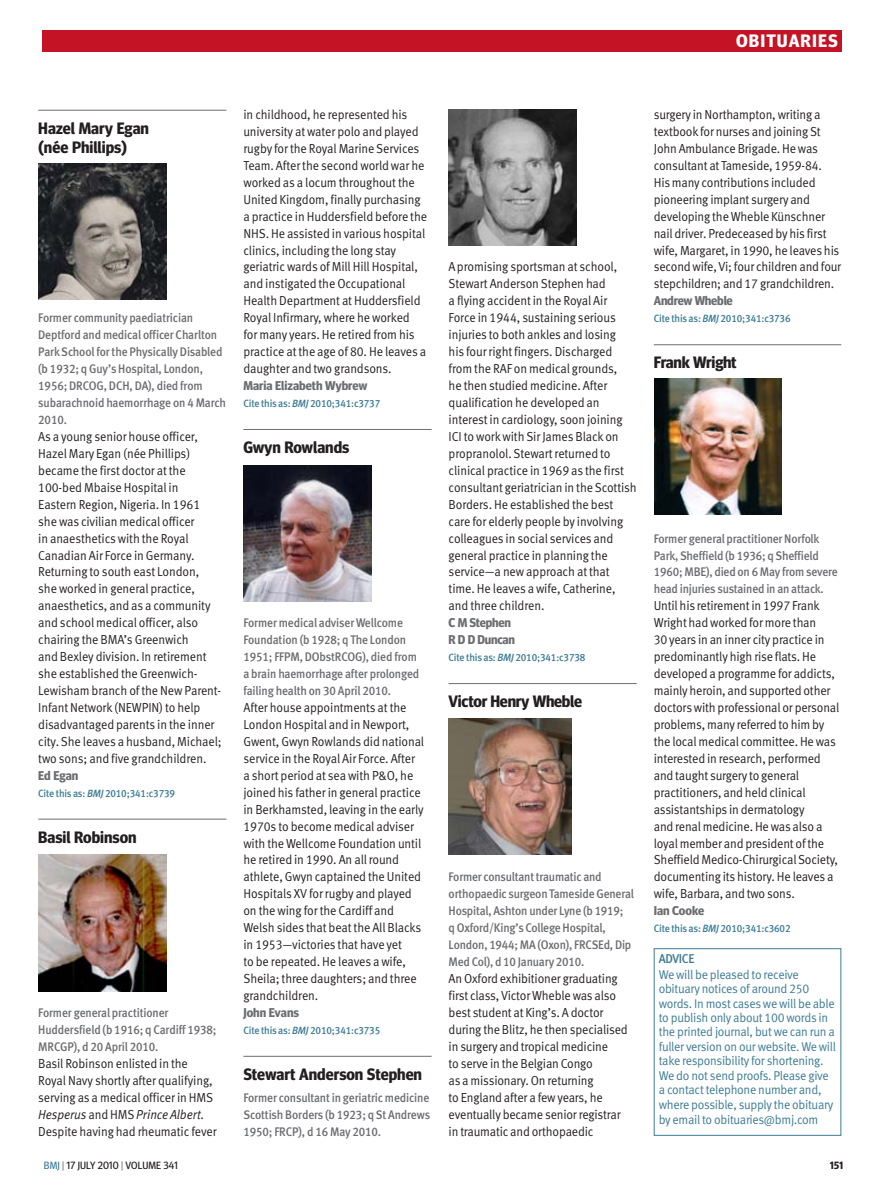
<style>
.page{position:relative;width:893px;height:1191px;background:#fff}
.page>*{position:absolute;margin:0;border:0;box-sizing:border-box;transform-origin:0 0}
.t1{font:700 18px "Meta Headline OT";letter-spacing:.06em;color:#fff}
.obit_head{font:700 16.5px/19.5px "Meta Headline OT";color:#231f20}
.obit_sans_text{font:13.05px/17px "Meta Pro Normal";letter-spacing:-.015em;color:#231f20;scale:.93 1}
.author_biog{font:12.75px/14.5px "Meta Pro Normal";letter-spacing:-.025em;color:#3c7b93;scale:.95 1}
.author_biog-2{font:700 12.75px/17px "Meta Headline OT";letter-spacing:-.01em;color:#6c6d70}
.obit_biog{font:12.45px/17px "Meta Medium LF";letter-spacing:-.015em;color:#6c6d70;scale:.93 1}
.Citeline{font:10.5px "Meta Medium LF";letter-spacing:-.015em;color:#3c7b93;scale:.95 1}
.t2{font:10.5px "Meta Headline OT";letter-spacing:.01em;color:#231f20}
.t3{font:700 10.5px "Meta Headline OT";color:#231f20}
.s1{font-style:italic}
.s2{font-family:"Meta Medium LF"}
.s3{color:#3c7b93}
.s4{font-weight:300}
</style>
<div class="page">
<hr style="left:38px;top:110px;width:188px;height:1px;background:#6c6d70">
<hr style="left:38px;top:819px;width:188px;height:1px;background:#6c6d70">
<hr style="left:243px;top:429px;width:189px;height:1px;background:#6c6d70">
<hr style="left:243px;top:1056px;width:189px;height:1px;background:#6c6d70">
<hr style="left:449px;top:683px;width:188px;height:1px;background:#6c6d70">
<hr style="left:654px;top:344px;width:187px;height:1px;background:#6c6d70">
<img style="left:655px;top:378px;width:126px;height:136px">
<img style="left:244px;top:466px;width:128px;height:136px">
<img style="left:39px;top:855px;width:127px;height:136px">
<img style="left:39px;top:164px;width:127px;height:136px">
<img style="left:449px;top:109px;width:127px;height:137px">
<img style="left:449px;top:719px;width:123px;height:136px">
<div style="left:43px;top:30px;width:799px;height:21px;background:#c41324"></div>
<p class="t1" style="left:736px;top:30px;width:103px">OBITUARIES</p>
<p class="obit_head" style="left:38px;top:118px;width:112px">Hazel Mary Egan (née Phillips)</p>
<p class="obit_biog" style="left:38px;top:309px;width:203px">Former community paediatrician<br>Deptford and medical officer Charlton<br>Park School for the Physically Disabled (b 1932; q Guy’s Hospital, London,<br>1956; DRCOG, DCH, DA), died from subarachnoid haemorrhage on 4 March<br>2010.</p>
<p class="obit_sans_text" style="left:38px;top:427px;width:199px">As a young senior house officer,<br>Hazel Mary Egan (née Phillips) became the first doctor at the<br>100-bed Mbaise Hospital in<br>Eastern Region, Nigeria. In 1961 she was civilian medical officer<br>in anaesthetics with the Royal<br>Canadian Air Force in Germany.<br>Returning to south east London,<br>she worked in general practice, anaesthetics, and as a community and school medical officer, also chairing the BMA’s Greenwich<br>and Bexley division. In retirement she established the Greenwich-<br>Lewisham branch of the New Parent-<br>Infant Network (NEWPIN) to help disadvantaged parents in the inner city. She leaves a husband, Michael; two sons; and five grandchildren.</p>
<p class="author_biog-2" style="left:38px;top:766px;width:42px">Ed Egan</p>
<p class="Citeline" style="left:38px;top:787px;width:146px">Cite this as: <span class="s1">BMJ</span> 2010;341:c3739</p>
<p class="obit_head" style="left:38px;top:827px;width:100px">Basil Robinson</p>
<p class="obit_biog" style="left:38px;top:1004px;width:193px">Former general practitioner<br>Huddersfield (b 1916; q Cardiff 1938;<br>MRCGP), d 20 April 2010.</p>
<p class="obit_sans_text" style="left:38px;top:1054px;width:193px">Basil Robinson enlisted in the Royal Navy shortly after qualifying, serving as a medical officer in HMS <span class="s1">Hesperus</span> and HMS <span class="s1">Prince Albert</span>.<br>Despite having had rheumatic fever</p>
<p class="obit_sans_text" style="left:243px;top:105px;width:199px">in childhood, he represented his university at water polo and played rugby for the Royal Marine Services Team. After the second world war he worked as a locum throughout the United Kingdom, finally purchasing a practice in Huddersfield before the NHS. He assisted in various hospital clinics, including the long stay geriatric wards of Mill Hill Hospital, and instigated the Occupational Health Department at Huddersfield Royal Infirmary, where he worked<br>for many years. He retired from his practice at the age of 80. He leaves a daughter and two grandsons.</p>
<p class="author_biog-2" style="left:243px;top:377px;width:126px">Maria Elizabeth Wybrew</p>
<p class="Citeline" style="left:243px;top:397px;width:146px">Cite this as: <span class="s1">BMJ</span> 2010;341:c3737</p>
<p class="obit_head" style="left:243px;top:437px;width:107px">Gwyn Rowlands</p>
<p class="obit_biog" style="left:243px;top:614px;width:191px">Former medical adviser Wellcome Foundation (b 1928; q The London 1951; FFPM, DObstRCOG), died from a brain haemorrhage after prolonged failing health on 30 April 2010.</p>
<p class="obit_sans_text" style="left:243px;top:698px;width:196px">After house appointments at the<br>London Hospital and in Newport,<br>Gwent, Gwyn Rowlands did national service in the Royal Air Force. After a short period at sea with P&amp;O, he joined his father in general practice in Berkhamsted, leaving in the early<br>1970s to become medical adviser with the Wellcome Foundation until he retired in 1990. An all round athlete, Gwyn captained the United<br>Hospitals XV for rugby and played on the wing for the Cardiff and<br>Welsh sides that beat the All Blacks in 1953—victories that have yet<br>to be repeated. He leaves a wife,<br>Sheila; three daughters; and three grandchildren.</p>
<p class="author_biog-2" style="left:243px;top:1003px;width:57px">John Evans</p>
<p class="Citeline" style="left:243px;top:1024px;width:146px">Cite this as: <span class="s1">BMJ</span> 2010;341:c3735</p>
<p class="obit_head" style="left:243px;top:1064px;width:180px">Stewart Anderson Stephen</p>
<p class="obit_biog" style="left:243px;top:1088px;width:202px;text-align:justify">Former consultant in geriatric medicine Scottish Borders (b 1923; q St Andrews 1950; FRCP), d 16 May 2010.</p>
<p class="obit_sans_text" style="left:449px;top:258px;width:204px">Apromising sportsman at school, Stewart Anderson Stephen had<br>a flying accident in the Royal Air Force in 1944, sustaining serious injuries to both ankles and losing<br>his four right fingers. Discharged from the RAF on medical grounds,<br>he then studied medicine. After qualification he developed an interest in cardiology, soon joining ICI to work with Sir James Black on propranolol. Stewart returned to clinical practice in 1969 as the first consultant geriatrician in the Scottish Borders. He established the best care for elderly people by involving colleagues in social services and general practice in planning the service—a new approach at that time. He leaves a wife, Catherine, and three children.</p>
<p class="author_biog-2" style="left:449px;top:614px;width:68px">C M Stephen<br>R D D Duncan</p>
<p class="Citeline" style="left:449px;top:651px;width:146px">Cite this as: <span class="s1">BMJ</span> 2010;341:c3738</p>
<p class="obit_head" style="left:449px;top:691px;width:135px">Victor Henry Wheble</p>
<p class="obit_biog" style="left:449px;top:868px;width:201px">Former consultant traumatic and orthopaedic surgeon Tameside General Hospital, Ashton under Lyne (b 1919;<br>q Oxford/King’s College Hospital, London, 1944; MA (Oxon), FRCSEd, Dip Med Col), d 10 January 2010.</p>
<p class="obit_sans_text" style="left:449px;top:969px;width:194px">An Oxford exhibitioner graduating first class, Victor Wheble was also best student at King’s. A doctor during the Blitz, he then specialised in surgery and tropical medicine<br>to serve in the Belgian Congo<br>as a missionary. On returning<br>to England after a few years, he eventually became senior registrar in traumatic and orthopaedic</p>
<p class="obit_sans_text" style="left:654px;top:105px;width:203px">surgery in Northampton, writing a textbook for nurses and joining St John Ambulance Brigade. He was consultant at Tameside, 1959-84.<br>His many contributions included pioneering implant surgery and developing the Wheble Künschner nail driver. Predeceased by his first wife, Margaret, in 1990, he leaves his second wife, Vi; four children and four stepchildren; and 17 grandchildren.</p>
<p class="author_biog-2" style="left:654px;top:292px;width:80px">Andrew Wheble</p>
<p class="Citeline" style="left:654px;top:312px;width:146px">Cite this as: <span class="s1">BMJ</span> 2010;341:c3736</p>
<p class="obit_head" style="left:654px;top:352px;width:84px">Frank Wright</p>
<p class="obit_biog" style="left:654px;top:529px;width:199px">Former general practitioner Norfolk Park, Sheffield (b 1936; q Sheffield 1960; MBE), died on 6 May from severe head injuries sustained in an attack.</p>
<p class="obit_sans_text" style="left:654px;top:596px;width:201px">Until his retirement in 1997 Frank Wright had worked for more than<br>30 years in an inner city practice in predominantly high rise flats. He developed a programme for addicts, mainly heroin, and supported other doctors with professional or personal problems, many referred to him by the local medical committee. He was interested in research, performed and taught surgery to general practitioners, and held clinical assistantships in dermatology<br>and renal medicine. He was also a loyal member and president of the Sheffield Medico-Chirurgical Society, documenting its history. He leaves a wife, Barbara, and two sons.</p>
<p class="author_biog-2" style="left:654px;top:902px;width:52px">Ian Cooke</p>
<p class="Citeline" style="left:654px;top:922px;width:146px">Cite this as: <span class="s1">BMJ</span> 2010;341:c3602</p>
<p class="author_biog" style="left:659px;top:950px;width:149px;line-height:15.8px"><span class="s2">ADVICE<br></span>We will be pleased to receive</p>
<p class="author_biog" style="left:659px;top:980px;width:188px">obituary notices of around 250 words. In most cases we will be able to publish only about 100 words in the printed journal, but we can run a fuller version on our website. We will take responsibility for shortening.<br>We do not send proofs. Please give a contact telephone number and, where possible, supply the obituary by email to obituaries@bmj.com</p>
<p class="t2" style="left:44px;top:1159px;width:136px"><span class="s3">BMJ</span> <span class="s4">|</span> 17 JULY 2010 <span class="s4">|</span> VOLUME 341</p>
<p class="t3" style="left:830px;top:1159px;width:15px">151</p>
</div>
